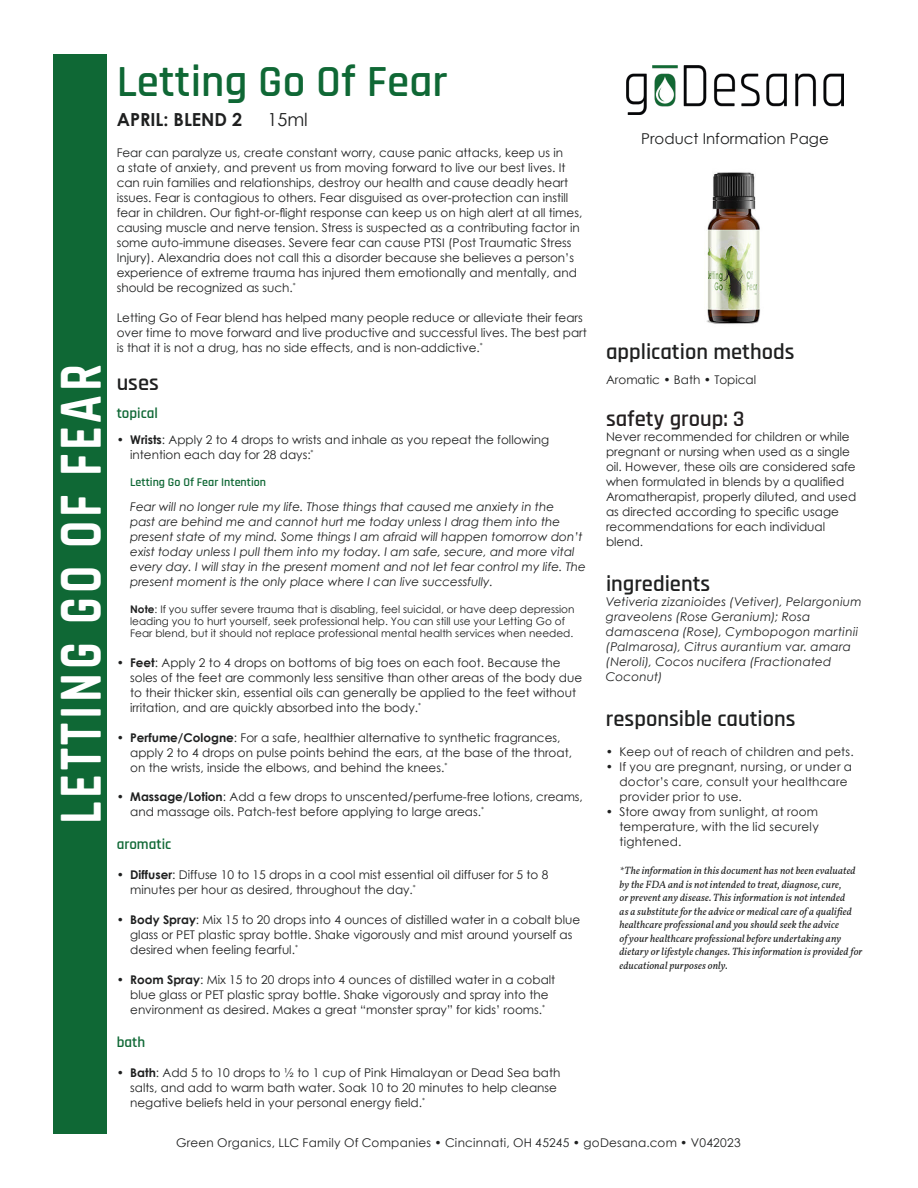
<style>
.page{position:relative;width:918px;height:1188px;background:#fff}
.page>*{position:absolute;margin:0;border:0;box-sizing:border-box;transform-origin:0 0}
.t1{font:700 61.8px "Rajdhani";letter-spacing:.075em;color:#fff;scale:.8 1}
.t2{font:600 45px "Rajdhani";color:#0f6835}
.t3{font:600 22.5px "Rajdhani";color:#1f2020}
.t4{font:600 22.5px "Rajdhani";color:#231f20}
.t5{font:700 18px "Century Gothic";color:#1f2020}
.t6{font:18px "Century Gothic";color:#1f2020}
.t7{font:15px "Century Gothic";color:#1f2020}
.t8{font:600 15px "Rajdhani";color:#0f6835}
.Paragraph_Style{font:12px/15px "Century Gothic";color:#1f2020}
.Paragraph_Style-2{font:italic 12px/15px "Century Gothic";color:#1f2020}
.Paragraph_Style-3{font:12px/15px "Century Gothic";letter-spacing:.02em;color:#1f2020}
.Paragraph_Style-4{font:italic 12px/15px "Century Gothic";letter-spacing:.02em;color:#1f2020}
.t9{font:italic 10.5px/13.5px "Vollkorn";letter-spacing:.01em;color:#1f2020}
.t10{font:10.5px/12px "Century Gothic";color:#1f2020}
.s1{font-weight:700}
.s2{font-family:"Rajdhani";font-weight:600;font-style:normal;color:#0f6835}
</style>
<div class="page">
<div style="left:53px;top:54px;width:54px;height:1080px;background:#0f6835"></div>
<img style="left:706px;top:172px;width:55px;height:152px">
<img style="left:627px;top:66px;width:216px;height:49px">
<p class="t1" style="left:43px;top:824px;width:576px;rotate:-90deg">LETTING GO OF FEAR</p>
<p class="t2" style="left:117px;top:55px;width:332px">Letting Go Of Fear</p>
<p class="t5" style="left:117px;top:106px;width:127px">APRIL: BLEND 2</p>
<p class="t6" style="left:268px;top:107px;width:42px">15ml</p>
<p class="Paragraph_Style" style="left:117px;top:145px;width:467px">Fear can paralyze us, create constant worry, cause panic attacks, keep us in<br>a state of anxiety, and prevent us from moving forward to live our best lives. It can ruin families and relationships, destroy our health and cause deadly heart issues. Fear is contagious to others. Fear disguised as over-protection can instill fear in children. Our fight-or-flight response can keep us on high alert at all times, causing muscle and nerve tension. Stress is suspected as a contributing factor in some auto-immune diseases. Severe fear can cause PTSI (Post Traumatic Stress Injury). Alexandria does not call this a disorder because she believes a person’s experience of extreme trauma has injured them emotionally and mentally, and should be recognized as such.<sup>*</sup></p>
<p class="Paragraph_Style" style="left:117px;top:310px;width:472px">Letting Go of Fear blend has helped many people reduce or alleviate their fears over time to move forward and live productive and successful lives. The best part is that it is not a drug, has no side effects, and is non-addictive.<sup>*</sup></p>
<p class="t3" style="left:117px;top:369px;width:44px">uses</p>
<p class="t8" style="left:117px;top:405px;width:43px">topical</p>
<p class="Paragraph_Style" style="left:130px;top:432px;width:421px;text-indent:-14px"><span class="s1">• Wrists</span>: Apply 2 to 4 drops to wrists and inhale as you repeat the following intention each day for 28 days:<sup>*</sup></p>
<p class="Paragraph_Style-2" style="left:130px;top:469px;width:425px;line-height:25.5px"><span class="s2">Letting Go Of Fear Intention<br></span>Fear will no longer rule my life. Those things that caused me anxiety in the</p>
<p class="Paragraph_Style-2" style="left:130px;top:514px;width:457px">past are behind me and cannot hurt me today unless I drag them into the present state of my mind. Some things I am afraid will happen tomorrow don’t exist today unless I pull them into my today. I am safe, secure, and more vital every day. I will stay in the present moment and not let fear control my life. The present moment is the only place where I can live successfully.</p>
<p class="t10" style="left:130px;top:603px;width:446px"><span class="s1">Note</span>: If you suffer severe trauma that is disabling, feel suicidal, or have deep depression leading you to hurt yourself, seek professional help. You can still use your Letting Go of<br>Fear blend, but it should not replace professional mental health services when needed.</p>
<p class="Paragraph_Style" style="left:130px;top:655px;width:454px;text-indent:-14px"><span class="s1">• Feet</span>: Apply 2 to 4 drops on bottoms of big toes on each foot. Because the soles of the feet are commonly less sensitive than other areas of the body due to their thicker skin, essential oils can generally be applied to the feet without irritation, and are quickly absorbed into the body.<sup>*</sup></p>
<p class="Paragraph_Style" style="left:130px;top:730px;width:443px;text-indent:-14px"><span class="s1">• Perfume/Cologne</span>: For a safe, healthier alternative to synthetic fragrances, apply 2 to 4 drops on pulse points behind the ears, at the base of the throat, on the wrists, inside the elbows, and behind the knees.<sup>*</sup></p>
<p class="Paragraph_Style" style="left:130px;top:789px;width:454px;text-indent:-14px"><span class="s1">• Massage/Lotion</span>: Add a few drops to unscented/perfume-free lotions, creams, and massage oils. Patch-test before applying to large areas.<sup>*</sup></p>
<p class="t8" style="left:117px;top:835px;width:56px">aromatic</p>
<p class="Paragraph_Style" style="left:130px;top:867px;width:420px;text-indent:-14px"><span class="s1">• Diffuser</span>: Diffuse 10 to 15 drops in a cool mist essential oil diffuser for 5 to 8 minutes per hour as desired, throughout the day.<sup>*</sup></p>
<p class="Paragraph_Style" style="left:130px;top:912px;width:452px;text-indent:-14px"><span class="s1">• Body Spray</span>: Mix 15 to 20 drops into 4 ounces of distilled water in a cobalt blue glass or PET plastic spray bottle. Shake vigorously and mist around yourself as desired when feeling fearful.<sup>*</sup></p>
<p class="Paragraph_Style" style="left:117px;top:972px;width:440px;text-align:center"><span class="s1">• Room Spray</span>: Mix 15 to 20 drops into 4 ounces of distilled water in a cobalt blue glass or PET plastic spray bottle. Shake vigorously and spray into the environment as desired. Makes a great “monster spray” for kids’ rooms.<sup>*</sup></p>
<p class="t8" style="left:117px;top:1033px;width:30px">bath</p>
<p class="Paragraph_Style" style="left:130px;top:1065px;width:432px;text-indent:-14px"><span class="s1">• Bath</span>: Add 5 to 10 drops to ½ to 1 cup of Pink Himalayan or Dead Sea bath salts, and add to warm bath water. Soak 10 to 20 minutes to help cleanse negative beliefs held in your personal energy field.<sup>*</sup></p>
<p class="t7" style="left:641px;top:128px;width:189px">Product Information Page</p>
<p class="t3" style="left:606px;top:339px;width:190px">application methods</p>
<p class="Paragraph_Style" style="left:606px;top:372px;width:152px">Aromatic • Bath • Topical</p>
<p class="t4" style="left:606px;top:406px;width:140px">safety group: 3</p>
<p class="Paragraph_Style" style="left:606px;top:429px;width:252px">Never recommended for children or while pregnant or nursing when used as a single oil. However, these oils are considered safe when formulated in blends by a qualified Aromatherapist, properly diluted, and used as directed according to specific usage recommendations for each individual blend.</p>
<p class="t3" style="left:606px;top:570px;width:106px">ingredients</p>
<p class="Paragraph_Style-4" style="left:606px;top:594px;width:257px">Vetiveria zizanioides (Vetiver), Pelargonium graveolens (Rose Geranium); Rosa damascena (Rose), Cymbopogon martinii (Palmarosa), Citrus aurantium var. amara (Neroli), Cocos nucifera (Fractionated Coconut)</p>
<p class="t3" style="left:606px;top:705px;width:191px">responsible cautions</p>
<p class="Paragraph_Style-3" style="left:606px;top:744px;width:249px">• Keep out of reach of children and pets.</p>
<p class="Paragraph_Style-3" style="left:619px;top:759px;width:234px;text-indent:-14px">• If you are pregnant, nursing, or under a doctor’s care, consult your healthcare provider prior to use.</p>
<p class="Paragraph_Style" style="left:619px;top:804px;width:201px;text-align:justify;text-indent:-14px">• Store away from sunlight, at room temperature, with the lid securely tightened.</p>
<p class="t9" style="left:620px;top:863px;width:245px">*The information in this document has not been evaluated by the FDA and is not intended to treat, diagnose, cure,<br>or prevent any disease. This information is not intended<br>as a substitute for the advice or medical care of a qualified healthcare professional and you should seek the advice<br>of your healthcare professional before undertaking any dietary or lifestyle changes. This information is provided for educational purposes only.</p>
<p class="Paragraph_Style-3" style="left:176px;top:1135px;width:566px">Green Organics, LLC Family Of Companies • Cincinnati, OH 45245 • goDesana.com • V042023</p>
</div>
